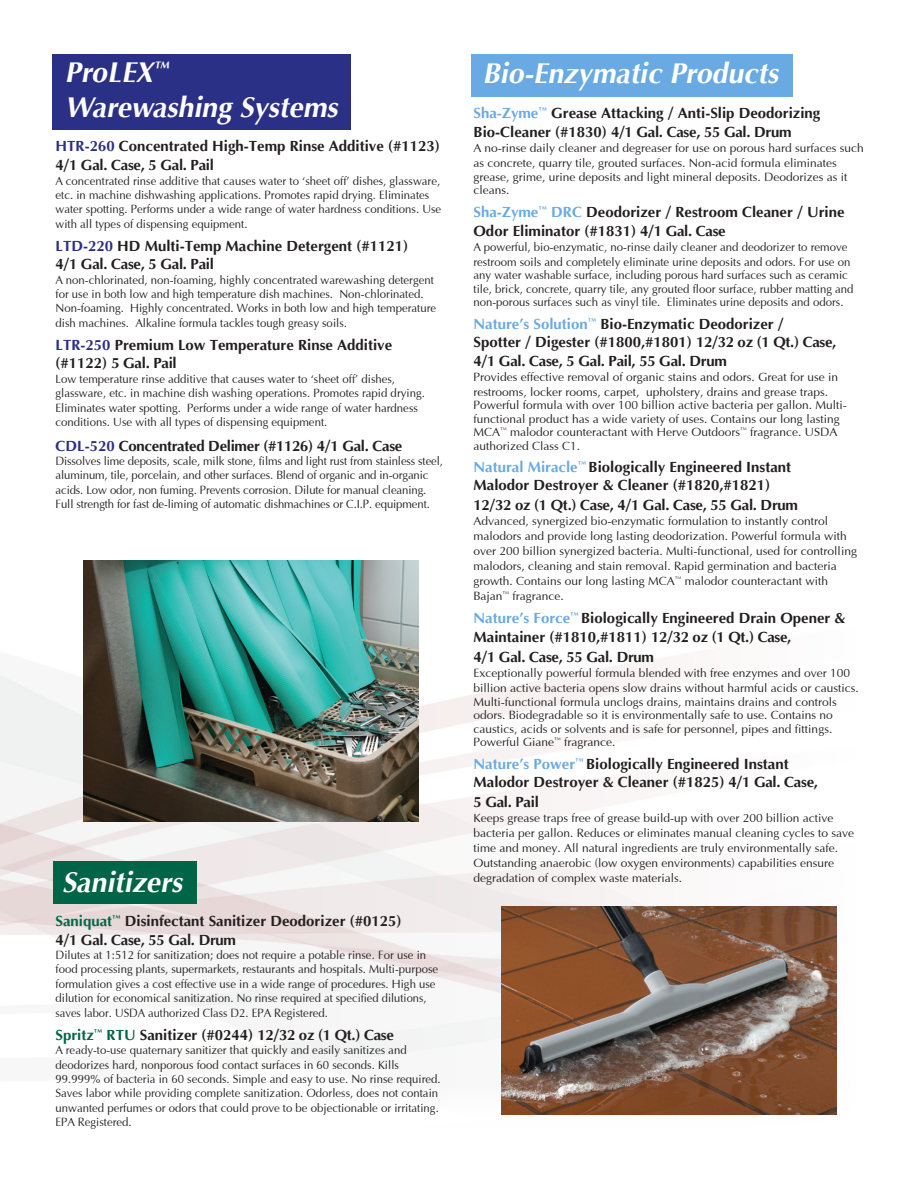
<style>
.page{position:relative;width:918px;height:1188px;background:#fff}
.page>*{position:absolute;margin:0;border:0;box-sizing:border-box;transform-origin:0 0}
.t1{font:italic 700 28.5px "Optima LT Pro";color:#fff}
.t2{font:700 15px/18.8px "Optima";color:#231f20}
.t3{font:700 15px "Optima";letter-spacing:-.02em;color:#231f20}
.Product_Uses{font:12px/14.4px "Optima";color:#231f20;scale:.95 1}
.Product_Uses-2{font:12px/15px "Optima";color:#231f20}
.s1{color:#2b3087}
.s2{color:#006547}
.s3{color:#69aae4}
</style>
<div class="page">
<img style="left:0;top:560px;width:837px;height:555px">
<div style="left:471px;top:54px;width:321px;height:43px;background:#69aae4"></div>
<img style="left:501px;top:906px;width:336px;height:208px">
<div style="left:53px;top:862px;width:144px;height:42px;background:#006547"></div>
<div style="left:53px;top:54px;width:298px;height:76px;background:#2b3087"></div>
<img style="left:83px;top:561px;width:335px;height:261px">
<p class="t1" style="left:65px;top:55px;width:110px">ProLEX<sup>™</sup></p>
<p class="t1" style="left:65px;top:89px;width:280px">Warewashing Systems</p>
<p class="t2" style="left:56px;top:137px;width:386px"><span class="s1">HTR-260</span> Concentrated High-Temp Rinse Additive (#1123)<br>4/1 Gal. Case, 5 Gal. Pail</p>
<p class="Product_Uses" style="left:56px;top:174px;width:408px">A concentrated rinse additive that causes water to ‘sheet off’ dishes, glassware, etc. in machine dishwashing applications. Promotes rapid drying. Eliminates water spotting. Performs under a wide range of water hardness conditions. Use with all types of dispensing equipment.</p>
<p class="t2" style="left:56px;top:236px;width:354px"><span class="s1">LTD-220</span> HD Multi-Temp Machine Detergent (#1121)</p>
<p class="t3" style="left:56px;top:256px;width:160px">4/1 Gal. Case, 5 Gal. Pail</p>
<p class="Product_Uses" style="left:56px;top:273px;width:402px">A non-chlorinated, non-foaming, highly concentrated warewashing detergent for use in both low and high temperature dish machines. Non-chlorinated.<br>Non-foaming. Highly concentrated. Works in both low and high temperature dish machines. Alkaline formula tackles tough greasy soils.</p>
<p class="t2" style="left:56px;top:336px;width:338px"><span class="s1">LTR-250</span> Premium Low Temperature Rinse Additive (#1122) 5 Gal. Pail</p>
<p class="Product_Uses" style="left:56px;top:372px;width:390px">Low temperature rinse additive that causes water to ‘sheet off’ dishes, glassware, etc. in machine dish washing operations. Promotes rapid drying.<br>Eliminates water spotting. Performs under a wide range of water hardness conditions. Use with all types of dispensing equipment.</p>
<p class="t3" style="left:56px;top:437px;width:348px"><span class="s1">CDL-520</span> Concentrated Delimer (#1126) 4/1 Gal. Case</p>
<p class="Product_Uses" style="left:56px;top:454px;width:409px">Dissolves lime deposits, scale, milk stone, films and light rust from stainless steel, aluminum, tile, porcelain, and other surfaces. Blend of organic and in-organic acids. Low odor, non fuming. Prevents corrosion. Dilute for manual cleaning.<br>Full strength for fast de-liming of automatic dishmachines or C.I.P. equipment.</p>
<p class="t1" style="left:62px;top:864px;width:128px">Sanitizers</p>
<p class="t2" style="left:56px;top:912px;width:347px"><span class="s2">Saniquat</span><sup>™</sup> Disinfectant Sanitizer Deodorizer (#0125)</p>
<p class="t3" style="left:56px;top:931px;width:182px">4/1 Gal. Case, 55 Gal. Drum</p>
<p class="Product_Uses" style="left:56px;top:948px;width:404px">Dilutes at 1:512 for sanitization; does not require a potable rinse. For use in food processing plants, supermarkets, restaurants and hospitals. Multi-purpose formulation gives a cost effective use in a wide range of procedures. High use dilution for economical sanitization. No rinse required at specified dilutions, saves labor. USDA authorized Class D2. EPA Registered.</p>
<p class="t2" style="left:56px;top:1026px;width:340px"><span class="s2">Spritz</span><sup>™</sup> <span class="s2">RTU</span> Sanitizer (#0244) 12/32 oz (1 Qt.) Case</p>
<p class="Product_Uses" style="left:56px;top:1044px;width:407px">A ready-to-use quaternary sanitizer that quickly and easily sanitizes and deodorizes hard, nonporous food contact surfaces in 60 seconds. Kills 99.999% of bacteria in 60 seconds. Simple and easy to use. No rinse required.<br>Saves labor while providing complete sanitization. Odorless, does not contain unwanted perfumes or odors that could prove to be objectionable or irritating.<br>EPA Registered.</p>
<p class="t1" style="left:482px;top:56px;width:303px">Bio-Enzymatic Products</p>
<p class="t2" style="left:474px;top:104px;width:348px"><span class="s3">Sha-Zyme</span><sup>™</sup> Grease Attacking / Anti-Slip Deodorizing</p>
<p class="t2" style="left:474px;top:123px;width:320px">Bio-Cleaner (#1830) 4/1 Gal. Case, 55 Gal. Drum</p>
<p class="Product_Uses-2" style="left:474px;top:141px;width:392px">A no-rinse daily cleaner and degreaser for use on porous hard surfaces such as concrete, quarry tile, grouted surfaces. Non-acid formula eliminates</p>
<p class="Product_Uses-2" style="left:474px;top:170px;width:376px;line-height:13.5px">grease, grime, urine deposits and light mineral deposits. Deodorizes as it cleans.</p>
<p class="t2" style="left:474px;top:203px;width:373px"><span class="s3">Sha-Zyme</span><sup>™</sup> <span class="s3">DRC</span> Deodorizer / Restroom Cleaner / Urine<br>Odor Eliminator (#1831) 4/1 Gal. Case</p>
<p class="Product_Uses" style="left:474px;top:240px;width:398px;line-height:15px">A powerful, bio-enzymatic, no-rinse daily cleaner and deodorizer to remove restroom soils and completely eliminate urine deposits and odors. For use on</p>
<p class="Product_Uses" style="left:474px;top:269px;width:402px;line-height:13.5px">any water washable surface, including porous hard surfaces such as ceramic tile, brick, concrete, quarry tile, any grouted floor surface, rubber matting and non-porous surfaces such as vinyl tile. Eliminates urine deposits and odors.</p>
<p class="t2" style="left:474px;top:315px;width:312px"><span class="s3">Nature’s Solution</span><sup>™</sup> Bio-Enzymatic Deodorizer /</p>
<p class="t2" style="left:474px;top:333px;width:364px">Spotter / Digester (#1800,#1801) 12/32 oz (1 Qt.) Case,</p>
<p class="t3" style="left:474px;top:352px;width:255px">4/1 Gal. Case, 5 Gal. Pail, 55 Gal. Drum</p>
<p class="Product_Uses-2" style="left:474px;top:370px;width:366px">Provides effective removal of organic stains and odors. Great for use in restrooms, locker rooms, carpet, upholstery, drains and grease traps.</p>
<p class="Product_Uses-2" style="left:474px;top:399px;width:375px;line-height:13.5px">Powerful formula with over 100 billion active bacteria per gallon. Multi&shy;functional product has a wide variety of uses. Contains our long lasting MCA<sup>™</sup> malodor counteractant with Herve Outdoors<sup>™</sup> fragrance. USDA authorized Class C1.</p>
<p class="t2" style="left:474px;top:458px;width:319px"><span class="s3">Natural Miracle</span><sup>™</sup> Biologically Engineered Instant</p>
<p class="t2" style="left:474px;top:476px;width:298px">Malodor Destroyer &amp; Cleaner (#1820,#1821)</p>
<p class="t3" style="left:474px;top:497px;width:326px">12/32 oz (1 Qt.) Case, 4/1 Gal. Case, 55 Gal. Drum</p>
<p class="Product_Uses-2" style="left:474px;top:514px;width:385px">Advanced, synergized bio-enzymatic formulation to instantly control malodors and provide long lasting deodorization. Powerful formula with over 200 billion synergized bacteria. Multi-functional, used for controlling malodors, cleaning and stain removal. Rapid germination and bacteria growth. Contains our long lasting MCA<sup>™</sup> malodor counteractant with Bajan<sup>™</sup> fragrance.</p>
<p class="t2" style="left:474px;top:609px;width:373px;line-height:19.5px"><span class="s3">Nature’s Force</span><sup>™</sup> Biologically Engineered Drain Opener &amp;<br>Maintainer (#1810,#1811) 12/32 oz (1 Qt.) Case,</p>
<p class="t3" style="left:474px;top:649px;width:182px">4/1 Gal. Case, 55 Gal. Drum</p>
<p class="Product_Uses-2" style="left:474px;top:666px;width:387px">Exceptionally powerful formula blended with free enzymes and over 100 billion active bacteria opens slow drains without harmful acids or caustics.</p>
<p class="Product_Uses-2" style="left:474px;top:696px;width:365px;line-height:13.5px">Multi-functional formula unclogs drains, maintains drains and controls odors. Biodegradable so it is environmentally safe to use. Contains no caustics, acids or solvents and is safe for personnel, pipes and fittings.<br>Powerful Giane<sup>™</sup> fragrance.</p>
<p class="t2" style="left:474px;top:755px;width:317px"><span class="s3">Nature’s Power</span><sup>™</sup> Biologically Engineered Instant</p>
<p class="t2" style="left:474px;top:773px;width:346px">Malodor Destroyer &amp; Cleaner (#1825) 4/1 Gal. Case,</p>
<p class="t2" style="left:474px;top:793px;width:67px">5 Gal. Pail</p>
<p class="Product_Uses-2" style="left:474px;top:811px;width:382px">Keeps grease traps free of grease build-up with over 200 billion active bacteria per gallon. Reduces or eliminates manual cleaning cycles to save time and money. All natural ingredients are truly environmentally safe.<br>Outstanding anaerobic (low oxygen environments) capabilities ensure degradation of complex waste materials.</p>
</div>
